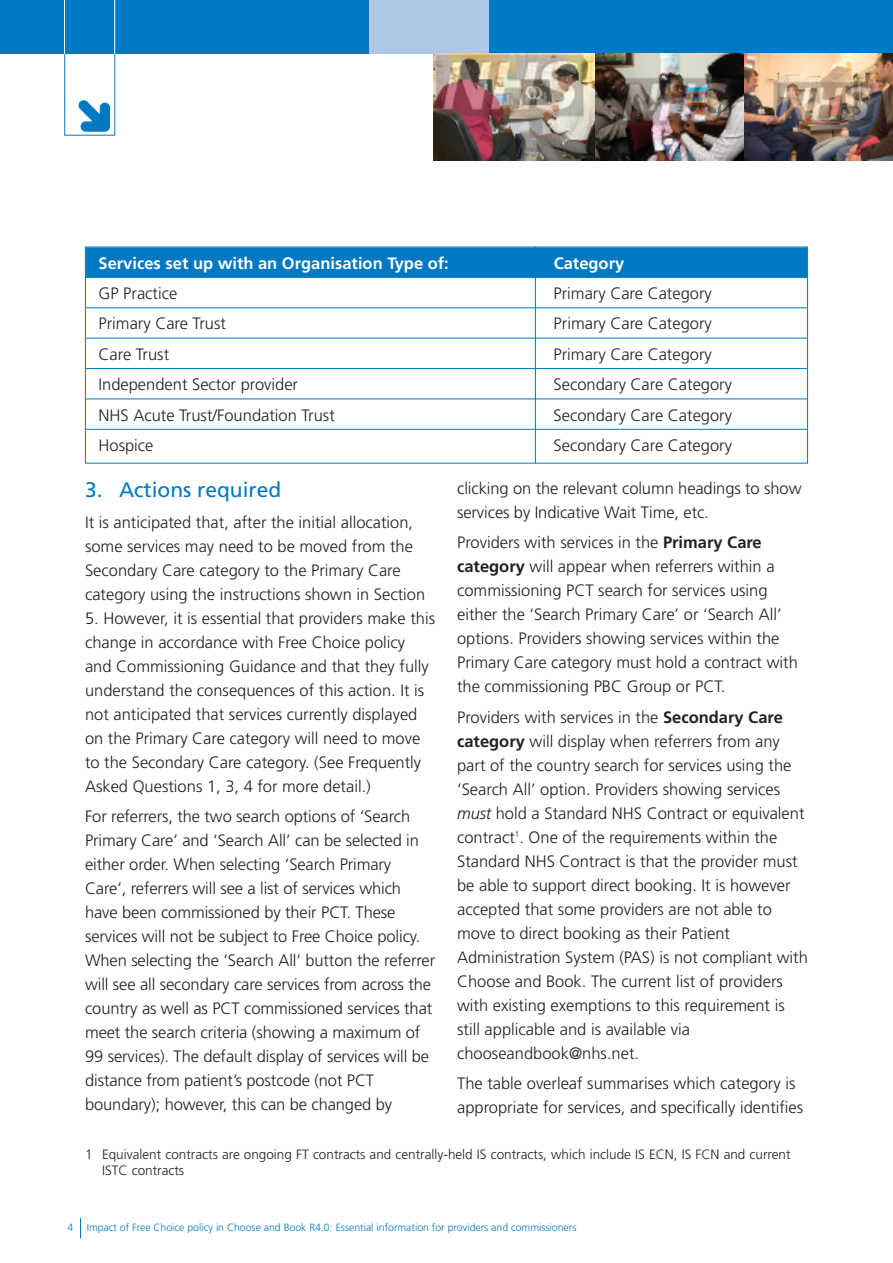
<style>
.page{position:relative;width:893px;height:1263px;background:#fff}
.page>*{position:absolute;margin:0;border:0;box-sizing:border-box;transform-origin:0 0}
.t1{font:21px "Frutiger";color:#0079c2}
.t2{font:300 16.5px/24px "Frutiger";color:#231f20}
.t3{font:700 16.5px "Frutiger";color:#fff}
.t4{font:300 13.5px/16.5px "Frutiger";color:#231f20}
.t5{font:300 10.5px "Frutiger";color:#0079c2}
.s1{font-weight:700}
.s2{font-style:italic}
</style>
<div class="page">
<div style="left:64px;top:52px;width:51px;height:84px;border:1px solid #0079c2"></div>
<div style="left:0;top:0;width:893px;height:54px;background:#0079c2"></div>
<div style="left:370px;top:0;width:119px;height:54px;background:#adc7e7"></div>
<svg style="left:64px;top:0;width:51px;height:54px"></svg>
<svg style="left:78px;top:101px;width:32px;height:30px"></svg>
<svg style="left:80px;top:1218px;width:1px;height:20px"></svg>
<img style="left:434px;top:54px;width:459px;height:106px">
<div style="left:86px;top:247px;width:721px;height:30px;background:#0079c2"></div>
<hr style="left:86px;top:277px;width:721px;height:1px;background:#0079c2">
<hr style="left:86px;top:307px;width:721px;height:1px;background:#0079c2">
<hr style="left:86px;top:338px;width:721px;height:1px;background:#0079c2">
<hr style="left:86px;top:368px;width:721px;height:1px;background:#0079c2">
<hr style="left:86px;top:399px;width:721px;height:1px;background:#0079c2">
<hr style="left:86px;top:429px;width:721px;height:1px;background:#0079c2">
<div style="left:85px;top:247px;width:723px;height:216px;border:1px solid #0079c2"></div>
<hr style="left:535px;top:247px;width:1px;height:216px;background:#0079c2">
<p class="t3" style="left:99px;top:256px;width:352px">Services set up with an Organisation Type of:</p>
<p class="t3" style="left:554px;top:256px;width:72px">Category</p>
<p class="t2" style="left:99px;top:283px;width:80px">GP Practice</p>
<p class="t2" style="left:554px;top:283px;width:160px">Primary Care Category</p>
<p class="t2" style="left:99px;top:313px;width:129px">Primary Care Trust</p>
<p class="t2" style="left:554px;top:313px;width:160px">Primary Care Category</p>
<p class="t2" style="left:99px;top:343px;width:72px">Care Trust</p>
<p class="t2" style="left:554px;top:343px;width:160px">Primary Care Category</p>
<p class="t2" style="left:99px;top:374px;width:201px">Independent Sector provider</p>
<p class="t2" style="left:554px;top:374px;width:180px">Secondary Care Category</p>
<p class="t2" style="left:99px;top:404px;width:238px">NHS Acute Trust/Foundation Trust</p>
<p class="t2" style="left:554px;top:404px;width:180px">Secondary Care Category</p>
<p class="t2" style="left:99px;top:434px;width:57px">Hospice</p>
<p class="t2" style="left:554px;top:434px;width:180px">Secondary Care Category</p>
<p class="t1" style="left:85px;top:481px;width:198px">3. Actions required</p>
<p class="t2" style="left:85px;top:511px;width:342px">It is anticipated that, after the initial allocation, some services may need to be moved from the Secondary Care category to the Primary Care category using the instructions shown in Section</p>
<p class="t2" style="left:85px;top:607px;width:352px">5. However, it is essential that providers make this change in accordance with Free Choice policy and Commissioning Guidance and that they fully understand the consequences of this action. It is not anticipated that services currently displayed on the Primary Care category will need to move to the Secondary Care category. (See Frequently Asked Questions 1, 3, 4 for more detail.)</p>
<p class="t2" style="left:85px;top:806px;width:352px">For referrers, the two search options of ‘Search Primary Care’ and ‘Search All’ can be selected in either order. When selecting ‘Search Primary Care’, referrers will see a list of services which have been commissioned by their PCT. These services will not be subject to Free Choice policy.<br>When selecting the ‘Search All’ button the referrer will see all secondary care services from across the country as well as PCT commissioned services that meet the search criteria (showing a maximum of 99 services). The default display of services will be distance from patient’s postcode (not PCT boundary); however, this can be changed by</p>
<p class="t2" style="left:457px;top:478px;width:346px">clicking on the relevant column headings to show services by Indicative Wait Time, etc.</p>
<p class="t2" style="left:457px;top:532px;width:342px">Providers with services in the <span class="s1">Primary Care category</span> will appear when referrers within a commissioning PCT search for services using either the ‘Search Primary Care’ or ‘Search All’ options. Providers showing services within the Primary Care category must hold a contract with the commissioning PBC Group or PCT.</p>
<p class="t2" style="left:457px;top:706px;width:352px">Providers with services in the <span class="s1">Secondary Care category</span> will display when referrers from any part of the country search for services using the ‘Search All’ option. Providers showing services <span class="s2">must</span> hold a Standard NHS Contract or equivalent contract<sup>1</sup>. One of the requirements within the Standard NHS Contract is that the provider must be able to support direct booking. It is however accepted that some providers are not able to move to direct booking as their Patient Administration System (PAS) is not compliant with Choose and Book. The current list of providers with existing exemptions to this requirement is still applicable and is available via chooseandbook@nhs.net.</p>
<p class="t2" style="left:457px;top:1073px;width:348px">The table overleaf summarises which category is appropriate for services, and specifically identifies</p>
<p class="t4" style="left:102px;top:1147px;width:690px;text-indent:-17px">1 Equivalent contracts are ongoing FT contracts and centrally-held IS contracts, which include IS ECN, IS FCN and current<br>ISTC contracts</p>
<p class="t5" style="left:67px;top:1223px;width:7px">4</p>
<p class="t5" style="left:87px;top:1223px;width:491px">Impact of Free Choice policy in Choose and Book R4.0: Essential information for providers and commissioners</p>
</div>
